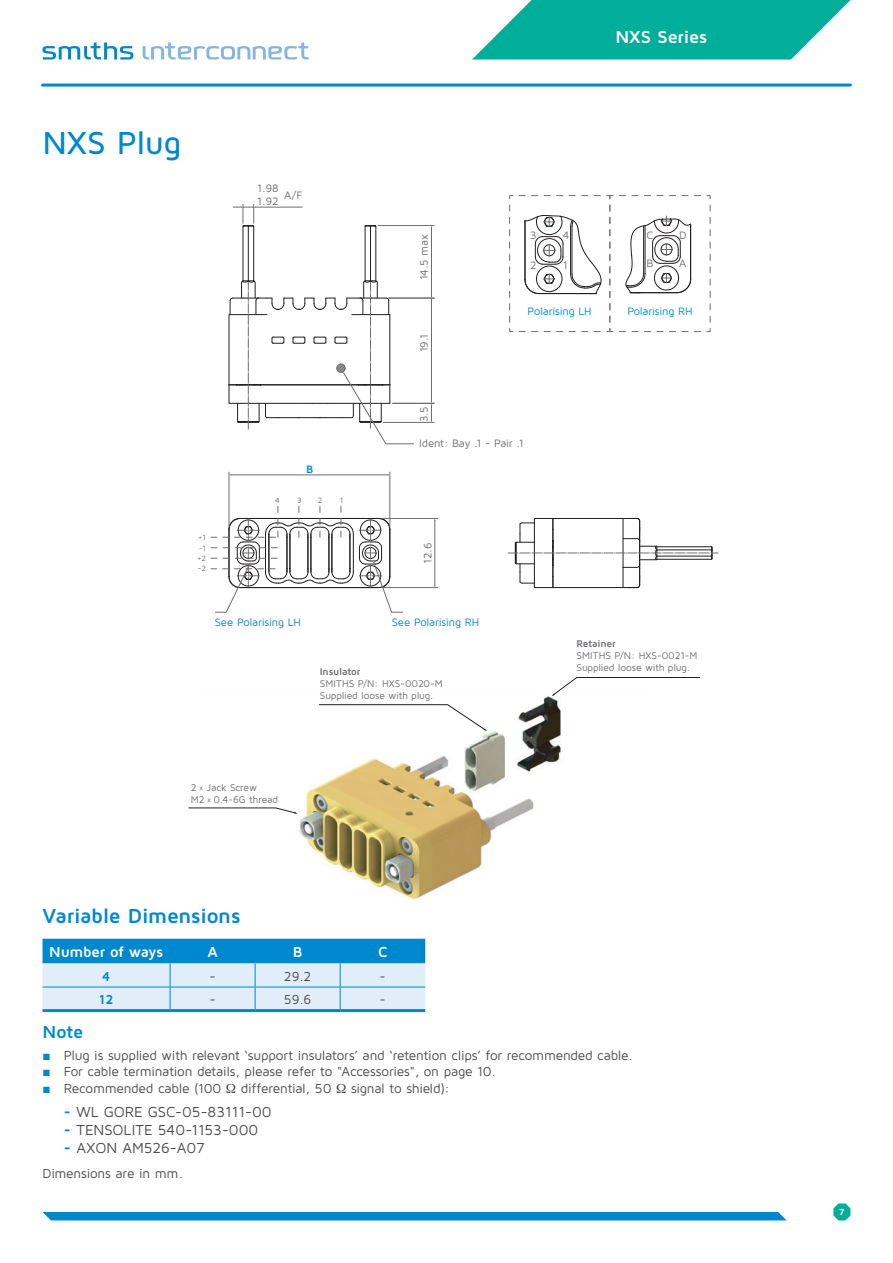
<style>
.page{position:relative;width:893px;height:1263px;background:#fff}
.page>*{position:absolute;margin:0;border:0;box-sizing:border-box;transform-origin:0 0}
.Heading_1{font:500 33px "Maven Pro";letter-spacing:-.015em;color:#0088ce}
.t1{font:700 21px "Maven Pro";letter-spacing:-.015em;color:#0088ce}
.t2{font:700 18px "Maven Pro";letter-spacing:-.01em;color:#fff}
.Heading_5{font:700 18px "Maven Pro";color:#0088ce}
.t3{font:15px "Maven Pro";color:#4b4c4d}
.Table_Header{font:700 15px "Maven Pro";letter-spacing:-.02em;color:#fff}
.Text{font:13.5px "Maven Pro";letter-spacing:-.015em;color:#4b4c4d}
.Table_Text_centered{font:13.5px "Maven Pro";color:#4b4c4d}
.Table_Text_centered-2{font:700 13.5px "Maven Pro";color:#0088ce}
.t4{font:11.1px/13.4px "Maven Pro";letter-spacing:-.015em;color:#6c6d70}
.t5{font:11.1px "Maven Pro";letter-spacing:-.015em;color:#0088ce}
.t6{font:700 11.1px "Maven Pro";color:#0088ce}
.t7{font:10.05px/12.1px "Maven Pro";letter-spacing:-.015em;color:#6c6d70}
.t8{font:700 9px "Maven Pro";color:#fff}
.t9{font:7.95px/10.4px "Maven Pro";color:#6c6d70;text-align:justify}
.s1{font-weight:700}
.s2{font-family:"Arial";color:#0088ce}
.s3{font-weight:900;color:#0088ce}
</style>
<div class="page">
<hr style="left:43px;top:84px;width:807px;height:3px;background:#0088ce">
<div style="left:43px;top:1212px;width:743px;height:8px;background:#0088ce"></div>
<svg style="left:43px;top:43px;width:90px;height:17px"></svg>
<svg style="left:143px;top:43px;width:166px;height:17px"></svg>
<svg style="left:472px;top:0;width:379px;height:60px"></svg>
<hr style="left:243px;top:226px;width:1px;height:55px;background:#231f20">
<div style="left:248px;top:226px;width:6px;height:55px;border:1px solid #231f20"></div>
<hr style="left:365px;top:226px;width:1px;height:55px;background:#231f20">
<div style="left:370px;top:226px;width:6px;height:55px;border:1px solid #231f20"></div>
<svg style="left:365px;top:225px;width:11px;height:2px"></svg>
<svg style="left:509px;top:195px;width:202px;height:137px"></svg>
<hr style="left:255px;top:207px;width:47px;height:1px;background:#6c6d70">
<svg style="left:233px;top:204px;width:23px;height:23px"></svg>
<hr style="left:383px;top:422px;width:51px;height:1px;background:#6c6d70">
<hr style="left:431px;top:300px;width:1px;height:102px;background:#6c6d70">
<svg style="left:431px;top:402px;width:1px;height:20px"></svg>
<hr style="left:393px;top:403px;width:41px;height:1px;background:#6c6d70">
<hr style="left:431px;top:227px;width:1px;height:69px;background:#6c6d70">
<hr style="left:378px;top:225px;width:56px;height:1px;background:#6c6d70">
<hr style="left:389px;top:298px;width:45px;height:1px;background:#6c6d70">
<hr style="left:231px;top:475px;width:157px;height:1px;background:#6c6d70">
<hr style="left:390px;top:472px;width:1px;height:55px;background:#6c6d70">
<hr style="left:229px;top:472px;width:1px;height:55px;background:#6c6d70">
<svg style="left:211px;top:506px;width:192px;height:106px"></svg>
<hr style="left:435px;top:520px;width:1px;height:66px;background:#6c6d70">
<hr style="left:382px;top:518px;width:56px;height:1px;background:#6c6d70">
<hr style="left:382px;top:587px;width:56px;height:1px;background:#6c6d70">
<svg style="left:508px;top:518px;width:210px;height:70px"></svg>
<svg style="left:229px;top:280px;width:185px;height:164px"></svg>
<img style="left:192px;top:696px;width:369px;height:203px">
<svg style="left:319px;top:704px;width:168px;height:27px"></svg>
<svg style="left:552px;top:677px;width:148px;height:19px"></svg>
<svg style="left:188px;top:808px;width:110px;height:5px"></svg>
<svg style="left:833px;top:1203px;width:17px;height:17px"></svg>
<svg style="left:43px;top:939px;width:382px;height:70px;background:#8ec8e8"></svg>
<hr style="left:43px;top:1009px;width:127px;height:3px;background:#0088ce">
<hr style="left:170px;top:1009px;width:85px;height:3px;background:#0088ce">
<hr style="left:255px;top:1009px;width:85px;height:3px;background:#0088ce">
<hr style="left:340px;top:1009px;width:85px;height:3px;background:#0088ce">
<h3 class="t2" style="left:615px;top:25px;width:93px">NXS Series</h3>
<p class="Heading_1" style="left:43px;top:122px;width:140px">NXS Plug</p>
<p class="t4" style="left:257px;top:181px;width:23px">1.98<br>1.92</p>
<p class="t4" style="left:284px;top:188px;width:20px">A/F</p>
<p class="t4" style="left:417px;top:280px;width:47px;rotate:-90deg">14.5 max</p>
<p class="t4" style="left:417px;top:352px;width:20px;rotate:-90deg">19.1</p>
<p class="t4" style="left:530px;top:228px;width:8px">3</p>
<p class="t4" style="left:563px;top:228px;width:8px">4</p>
<p class="t4" style="left:530px;top:258px;width:8px">2</p>
<p class="t4" style="left:563px;top:258px;width:7px">1</p>
<p class="t4" style="left:647px;top:228px;width:8px">C</p>
<p class="t4" style="left:679px;top:228px;width:9px">D</p>
<p class="t4" style="left:647px;top:256px;width:8px">B</p>
<p class="t4" style="left:679px;top:256px;width:9px">A</p>
<p class="t5" style="left:528px;top:304px;width:66px">Polarising LH</p>
<p class="t5" style="left:627px;top:304px;width:67px">Polarising RH</p>
<p class="t9" style="left:197px;top:532px;width:10px">+1 -1 +2 -2</p>
<p class="t6" style="left:306px;top:462px;width:9px">B</p>
<p class="t9" style="left:275px;top:495px;width:6px">4</p>
<p class="t9" style="left:297px;top:495px;width:6px">3</p>
<p class="t9" style="left:318px;top:495px;width:6px">2</p>
<p class="t9" style="left:340px;top:495px;width:5px">1</p>
<p class="t4" style="left:417px;top:422px;width:17px;rotate:-90deg">3.5</p>
<p class="t4" style="left:419px;top:436px;width:106px">Ident: Bay .1 - Pair .1</p>
<p class="t4" style="left:421px;top:564px;width:23px;rotate:-90deg">12.6</p>
<p class="t5" style="left:215px;top:615px;width:88px">See Polarising LH</p>
<p class="t5" style="left:392px;top:615px;width:89px">See Polarising RH</p>
<p class="t7" style="left:320px;top:665px;width:125px"><span class="s1">Insulator<br></span>SMITHS P/N: HXS-0020-M<br>Supplied loose with plug.</p>
<p class="t7" style="left:576px;top:637px;width:123px"><span class="s1">Retainer<br></span>SMITHS P/N: HXS-0021-M<br>Supplied loose with plug.</p>
<p class="t7" style="left:191px;top:781px;width:89px">2 × Jack Screw<br>M2 × 0.4-6G thread</p>
<p class="t1" style="left:43px;top:903px;width:200px">Variable Dimensions</p>
<p class="Table_Header" style="left:49px;top:942px;width:115px">Number of ways</p>
<p class="Table_Header" style="left:207px;top:942px;width:12px">A</p>
<p class="Table_Header" style="left:293px;top:942px;width:11px">B</p>
<p class="Table_Header" style="left:378px;top:942px;width:11px">C</p>
<p class="Table_Text_centered-2" style="left:102px;top:967px;width:10px">4</p>
<p class="Table_Text_centered" style="left:209px;top:967px;width:8px">-</p>
<p class="Table_Text_centered" style="left:284px;top:967px;width:29px">29.2</p>
<p class="Table_Text_centered" style="left:380px;top:967px;width:8px">-</p>
<p class="Table_Text_centered-2" style="left:99px;top:991px;width:16px">12</p>
<p class="Table_Text_centered" style="left:209px;top:991px;width:8px">-</p>
<p class="Table_Text_centered" style="left:284px;top:991px;width:29px">59.6</p>
<p class="Table_Text_centered" style="left:380px;top:991px;width:8px">-</p>
<p class="Heading_5" style="left:43px;top:1020px;width:42px">Note</p>
<p class="Text" style="left:43px;top:1047px;width:592px"><span class="s2">■</span> Plug is supplied with relevant ‘support insulators’ and ‘retention clips’ for recommended cable.</p>
<p class="Text" style="left:43px;top:1063px;width:455px"><span class="s2">■</span> For cable termination details, please refer to "Accessories", on page 10.</p>
<p class="Text" style="left:43px;top:1079px;width:180px"><span class="s2">■</span> Recommended cable (100</p>
<p class="Text" style="left:241px;top:1079px;width:92px">differential, 50</p>
<p class="Text" style="left:351px;top:1079px;width:100px">signal to shield):</p>
<p class="t3" style="left:64px;top:1102px;width:209px"><span class="s3">-</span> WL GORE GSC-05-83111-00</p>
<p class="t3" style="left:64px;top:1120px;width:196px"><span class="s3">-</span> TENSOLITE 540-1153-000</p>
<p class="t3" style="left:64px;top:1138px;width:142px"><span class="s3">-</span> AXON AM526-A07</p>
<p class="Text" style="left:43px;top:1165px;width:142px">Dimensions are in mm.</p>
<p class="t8" style="left:839px;top:1206px;width:7px">7</p>
</div>
